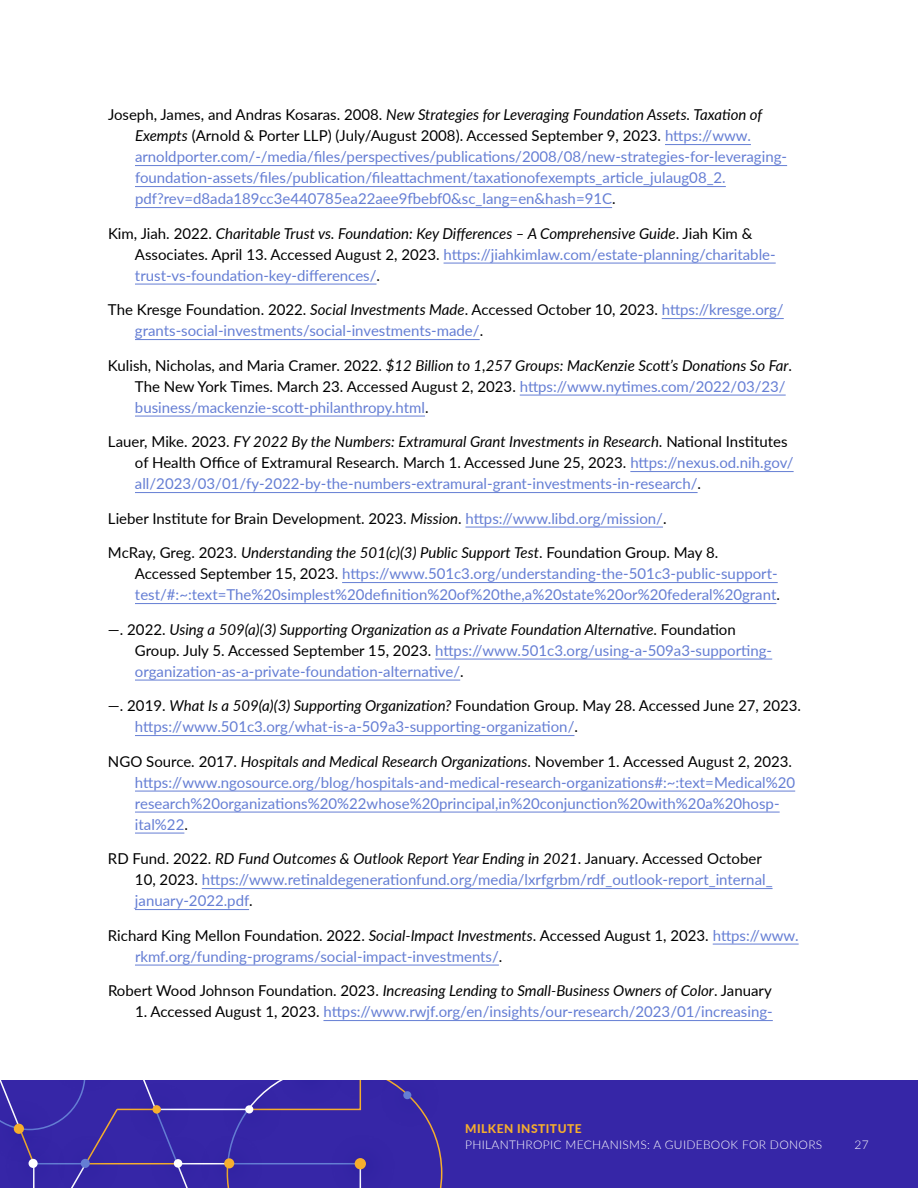
<style>
.page{position:relative;width:918px;height:1188px;background:#fff}
.page>*{position:absolute;margin:0;border:0;box-sizing:border-box;transform-origin:0 0}
.t1{font:15px/21px "Lato";color:#657ed4}
.t2{font:15px/21px "Lato";color:#000}
.t3{font:italic 15px "Lato";color:#000}
.t4{font:300 12px "Lato";letter-spacing:.025em;color:#fff}
.t5{font:800 12px "Lato";letter-spacing:.04em;color:#f6ae2d}
.s1{color:#000}
.s2{font-style:italic;color:#000}
.s3{font-style:italic}
.s4{color:#657ed4}
.s5{font-style:normal}
</style>
<div class="page">
<div style="left:0;top:1080px;width:918px;height:108px;background:#3626a7"></div>
<img style="left:81px;top:1080px;width:5px;height:16px">
<img style="left:143px;top:1080px;width:12px;height:27px">
<img style="left:311px;top:1158px;width:55px;height:30px">
<div style="left:355px;top:1158px;width:11px;height:11px;background:#f6ae2d;border-radius:50%"></div>
<img style="left:239px;top:1106px;width:52px;height:59px">
<img style="left:147px;top:1107px;width:92px;height:81px">
<div style="left:174px;top:1159px;width:8px;height:9px;background:#fff;border-radius:50%"></div>
<img style="left:95px;top:1108px;width:52px;height:57px">
<img style="left:81px;top:1146px;width:14px;height:27px">
<img style="left:0;top:1080px;width:81px;height:108px">
<div style="left:14px;top:1124px;width:10px;height:10px;background:#f6ae2d;border-radius:50%"></div>
<img style="left:421px;top:1108px;width:20px;height:48px">
<img style="left:386px;top:1080px;width:35px;height:31px">
<img style="left:250px;top:1080px;width:112px;height:53px">
<hr style="left:665px;top:144px;width:86px;height:1px;background:#657ed4">
<hr style="left:135px;top:165px;width:652px;height:1px;background:#657ed4">
<hr style="left:135px;top:186px;width:591px;height:1px;background:#657ed4">
<hr style="left:135px;top:207px;width:477px;height:1px;background:#657ed4">
<hr style="left:444px;top:263px;width:332px;height:1px;background:#657ed4">
<hr style="left:135px;top:284px;width:242px;height:1px;background:#657ed4">
<hr style="left:662px;top:318px;width:122px;height:1px;background:#657ed4">
<hr style="left:135px;top:339px;width:345px;height:1px;background:#657ed4">
<hr style="left:520px;top:395px;width:266px;height:1px;background:#657ed4">
<hr style="left:135px;top:416px;width:290px;height:1px;background:#657ed4">
<hr style="left:630px;top:471px;width:164px;height:1px;background:#657ed4">
<hr style="left:135px;top:492px;width:563px;height:1px;background:#657ed4">
<hr style="left:465px;top:527px;width:198px;height:1px;background:#657ed4">
<hr style="left:342px;top:582px;width:436px;height:1px;background:#657ed4">
<hr style="left:135px;top:603px;width:641px;height:1px;background:#657ed4">
<hr style="left:435px;top:659px;width:337px;height:1px;background:#657ed4">
<hr style="left:135px;top:680px;width:325px;height:1px;background:#657ed4">
<hr style="left:135px;top:735px;width:439px;height:1px;background:#657ed4">
<hr style="left:135px;top:791px;width:660px;height:1px;background:#657ed4">
<hr style="left:135px;top:812px;width:645px;height:1px;background:#657ed4">
<hr style="left:135px;top:833px;width:49px;height:1px;background:#657ed4">
<hr style="left:202px;top:888px;width:571px;height:1px;background:#657ed4">
<hr style="left:135px;top:909px;width:114px;height:1px;background:#657ed4">
<hr style="left:713px;top:944px;width:86px;height:1px;background:#657ed4">
<hr style="left:135px;top:965px;width:364px;height:1px;background:#657ed4">
<hr style="left:323px;top:1020px;width:450px;height:1px;background:#657ed4">
<p class="t1" style="left:135px;top:103px;width:654px;text-indent:-27px"><span class="s1">Joseph, James, and Andras Kosaras. 2008.</span> <span class="s2">New Strategies for Leveraging Foundation Assets. Taxation of Exempts</span> <span class="s1">(Arnold &amp; Porter LLP) (July/August 2008). Accessed September 9, 2023.</span> https://www. arnoldporter.com/-/media/files/perspectives/publications/2008/08/new-strategies-for-leveraging&shy;foundation-assets/files/publication/fileattachment/taxationofexempts_article_julaug08_2. pdf?rev=d8ada189cc3e440785ea22aee9fbebf0&amp;sc_lang=en&amp;hash=91C<span class="s1">.</span></p>
<p class="t1" style="left:135px;top:222px;width:642px;text-indent:-27px"><span class="s1">Kim, Jiah. 2022.</span> <span class="s2">Charitable Trust vs. Foundation: Key Differences – A Comprehensive Guide</span><span class="s1">. Jiah Kim &amp;<br>Associates. April 13. Accessed August 2, 2023.</span> https://jiahkimlaw.com/estate-planning/charitable&shy;trust-vs-foundation-key-differences/<span class="s1">.</span></p>
<p class="t1" style="left:135px;top:298px;width:650px;text-indent:-27px"><span class="s1">The Kresge Foundation. 2022.</span> <span class="s2">Social Investments Made</span><span class="s1">. Accessed October 10, 2023.</span> https://kresge.org/ grants-social-investments/social-investments-made/<span class="s1">.</span></p>
<p class="t2" style="left:135px;top:354px;width:659px;text-indent:-27px">Kulish, Nicholas, and Maria Cramer. 2022. <span class="s3">$12 Billion to 1,257 Groups: MacKenzie Scott’s Donations So Far</span>.<br>The New York Times. March 23. Accessed August 2, 2023. <span class="s4">https://www.nytimes.com/2022/03/23/ business/mackenzie-scott-philanthropy.html</span>.</p>
<p class="t1" style="left:135px;top:430px;width:660px;text-indent:-27px"><span class="s1">Lauer, Mike. 2023.</span> <span class="s2">FY 2022 By the Numbers: Extramural Grant Investments in Research</span><span class="s1">. National Institutes of Health Office of Extramural Research. March 1. Accessed June 25, 2023.</span> https://nexus.od.nih.gov/ all/2023/03/01/fy-2022-by-the-numbers-extramural-grant-investments-in-research/<span class="s1">.</span></p>
<p class="t2" style="left:108px;top:507px;width:560px">Lieber Institute for Brain Development. 2023. <span class="s3">Mission</span>. <span class="s4">https://www.libd.org/mission/</span>.</p>
<p class="t1" style="left:135px;top:541px;width:646px;text-indent:-27px"><span class="s1">McRay, Greg. 2023.</span> <span class="s2">Understanding the 501(c)(3) Public Support Test</span><span class="s1">. Foundation Group. May 8.<br>Accessed September 15, 2023.</span> https://www.501c3.org/understanding-the-501c3-public-support&shy;test/#:~:text=The%20simplest%20definition%20of%20the,a%20state%20or%20federal%20grant<span class="s1">.</span></p>
<p class="t1" style="left:135px;top:618px;width:639px;text-indent:-27px"><span class="s1">—. 2022.</span> <span class="s2">Using a 509(a)(3) Supporting Organization as a Private Foundation Alternative</span><span class="s1">. Foundation<br>Group. July 5. Accessed September 15, 2023.</span> https://www.501c3.org/using-a-509a3-supporting&shy;organization-as-a-private-foundation-alternative/<span class="s1">.</span></p>
<p class="t1" style="left:135px;top:694px;width:668px;text-indent:-27px"><span class="s1">—. 2019.</span> <span class="s2">What Is a 509(a)(3) Supporting Organization?</span> <span class="s1">Foundation Group. May 28. Accessed June 27, 2023. </span>https://www.501c3.org/what-is-a-509a3-supporting-organization/<span class="s1">.</span></p>
<p class="t1" style="left:135px;top:750px;width:662px;text-indent:-27px"><span class="s1">NGO Source. 2017.</span> <span class="s2">Hospitals and Medical Research Organizations</span><span class="s1">. November 1. Accessed August 2, 2023. </span>https://www.ngosource.org/blog/hospitals-and-medical-research-organizations#:~:text=Medical%20 research%20organizations%20%22whose%20principal,in%20conjunction%20with%20a%20hosp&shy;ital%22<span class="s1">.</span></p>
<p class="t1" style="left:135px;top:847px;width:639px;text-indent:-27px"><span class="s1">RD Fund. 2022.</span> <span class="s2">RD Fund Outcomes &amp; Outlook Report Year Ending in 2021</span><span class="s1">. January. Accessed October<br>10, 2023.</span> https://www.retinaldegenerationfund.org/media/lxrfgrbm/rdf_outlook-report_internal_ january-2022.pdf<span class="s1">.</span></p>
<p class="t1" style="left:135px;top:924px;width:665px;text-indent:-27px"><span class="s1">Richard King Mellon Foundation. 2022.</span> <span class="s2">Social-Impact Investments</span><span class="s1">. Accessed August 1, 2023.</span> https://www. rkmf.org/funding-programs/social-impact-investments/<span class="s1">.</span></p>
<p class="t3" style="left:108px;top:980px;width:665px"><span class="s5">Robert Wood Johnson Foundation. 2023.</span> Increasing Lending to Small-Business Owners of Color<span class="s5">. January</span></p>
<p class="t1" style="left:135px;top:1000px;width:639px"><span class="s1">1. Accessed August 1, 2023.</span> https://www.rwjf.org/en/insights/our-research/2023/01/increasing-</p>
<p class="t5" style="left:465px;top:1120px;width:118px">MILKEN INSTITUTE</p>
<p class="t4" style="left:465px;top:1137px;width:359px">PHILANTHROPIC MECHANISMS: A GUIDEBOOK FOR DONORS</p>
<p class="t4" style="left:855px;top:1137px;width:16px">27</p>
</div>
